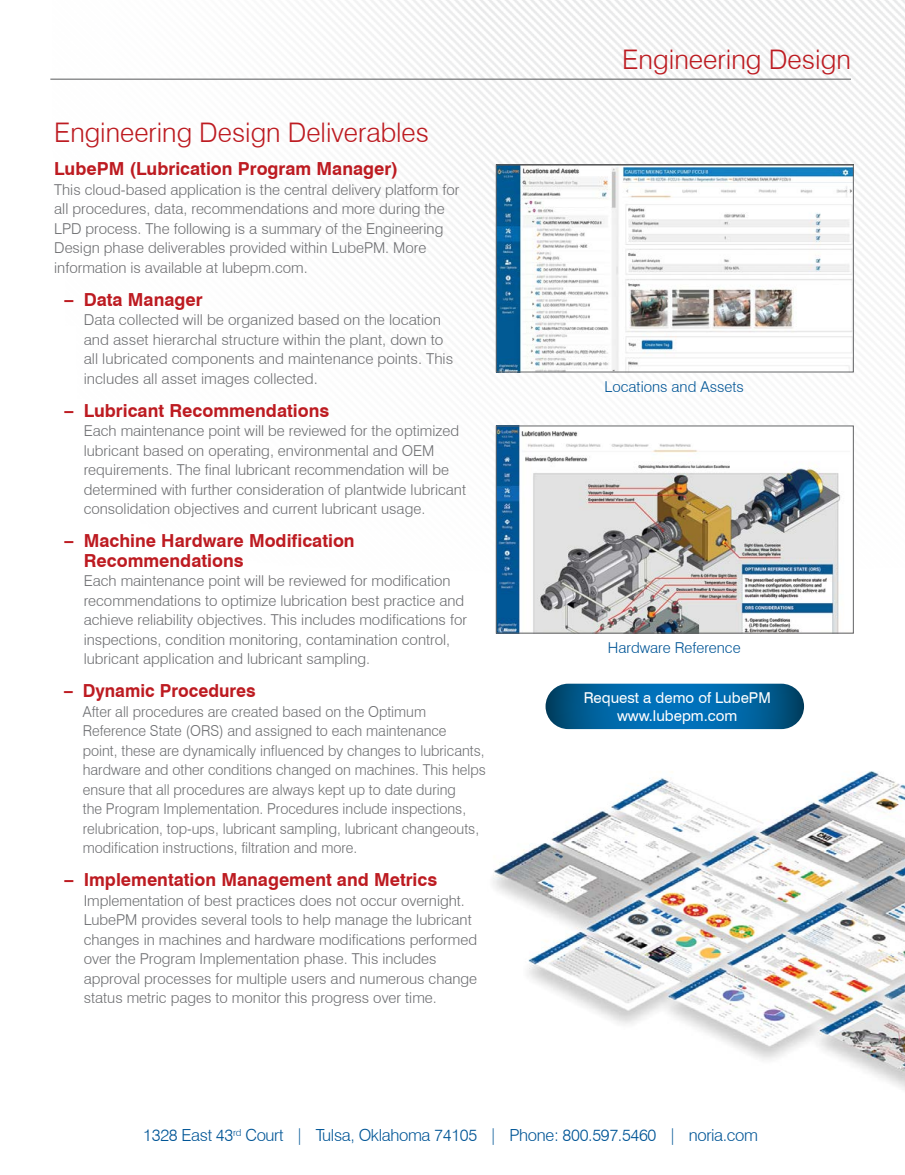
<style>
.page{position:relative;width:905px;height:1175px;background:#fff}
.page>*{position:absolute;margin:0;border:0;box-sizing:border-box;transform-origin:0 0}
.t1{font:300 27px "Swiss 721 BT";color:#bd1b21}
.t2{font:700 18px/19.5px "Swiss 721 BT";color:#bd1b21}
.t3{font:300 16.65px "Swiss 721 BT";letter-spacing:-.02em;color:#005596}
.t4{font:300 15px/19.5px "Swiss 721 BT";color:#6d6e71}
.t5{font:300 15px/19.5px "Swiss 721 BT";color:#6d6e71;scale:.96 1}
.t6{font:300 15px "Swiss 721 BT";color:#005596}
.t7{font:15px/18px "Swiss 721 BT";color:#fff;text-align:center}
</style>
<div class="page">
<img style="left:50px;top:0;width:854px;height:730px">
<hr style="left:50px;top:79px;width:800px;height:1px;background:#58595b">
<img style="left:493px;top:771px;width:411px;height:319px">
<img style="left:498px;top:167px;width:353px;height:203px">
<div style="left:496px;top:165px;width:357px;height:207px;border:1px solid #636466"></div>
<img style="left:498px;top:428px;width:353px;height:203px">
<div style="left:496px;top:426px;width:357px;height:207px;border:1px solid #636466"></div>
<svg style="left:545px;top:683px;width:259px;height:46px;background:#0466a1"></svg>
<h1 class="t1" style="left:54px;top:116px;width:376px">Engineering Design Deliverables</h1>
<p class="t2" style="left:54px;top:159px;width:345px">LubePM (Lubrication Program Manager)</p>
<p class="t4" style="left:54px;top:179px;width:406px">This cloud-based application is the central delivery platform for all procedures, data, recommendations and more during the LPD process. The following is a summary of the Engineering Design phase deliverables provided within LubePM. More information is available at lubepm.com.</p>
<p class="t2" style="left:64px;top:289px;width:140px">– Data Manager</p>
<p class="t4" style="left:84px;top:310px;width:371px">Data collected will be organized based on the location and asset hierarchal structure within the plant, down to all lubricated components and maintenance points. This includes all asset images collected.</p>
<p class="t2" style="left:64px;top:400px;width:266px">– Lubricant Recommendations</p>
<p class="t4" style="left:84px;top:421px;width:384px">Each maintenance point will be reviewed for the optimized lubricant based on operating, environmental and OEM requirements. The final lubricant recommendation will be determined with further consideration of plantwide lubricant consolidation objectives and current lubricant usage.</p>
<p class="t2" style="left:84px;top:531px;width:272px;text-indent:-19px">– Machine Hardware Modification<br>Recommendations</p>
<p class="t4" style="left:84px;top:571px;width:385px">Each maintenance point will be reviewed for modification recommendations to optimize lubrication best practice and achieve reliability objectives. This includes modifications for inspections, condition monitoring, contamination control, lubricant application and lubricant sampling.</p>
<p class="t2" style="left:64px;top:681px;width:193px">– Dynamic Procedures</p>
<p class="t5" style="left:83px;top:701px;width:421px">After all procedures are created based on the Optimum Reference State (ORS) and assigned to each maintenance<br>point, these are dynamically influenced by changes to lubricants, hardware and other conditions changed on machines. This helps ensure that all procedures are always kept up to date during<br>the Program Implementation. Procedures include inspections, relubrication, top-ups, lubricant sampling, lubricant changeouts, modification instructions, filtration and more.</p>
<p class="t2" style="left:64px;top:870px;width:374px">– Implementation Management and Metrics</p>
<p class="t4" style="left:84px;top:890px;width:395px">Implementation of best practices does not occur overnight.<br>LubePM provides several tools to help manage the lubricant changes in machines and hardware modifications performed over the Program Implementation phase. This includes approval processes for multiple users and numerous change status metric pages to monitor this progress over time.</p>
<h1 class="t1" style="left:622px;top:43px;width:230px">Engineering Design</h1>
<p class="t6" style="left:604px;top:378px;width:141px">Locations and Assets</p>
<p class="t6" style="left:607px;top:639px;width:134px">Hardware Reference</p>
<p class="t7" style="left:583px;top:688px;width:189px">Request a demo of LubePM www.lubepm.com</p>
<p class="t3" style="left:143px;top:1125px;width:616px">1328 East 43<sup>rd</sup> Court | Tulsa, Oklahoma 74105 | Phone: 800.597.5460 | noria.com</p>
</div>
